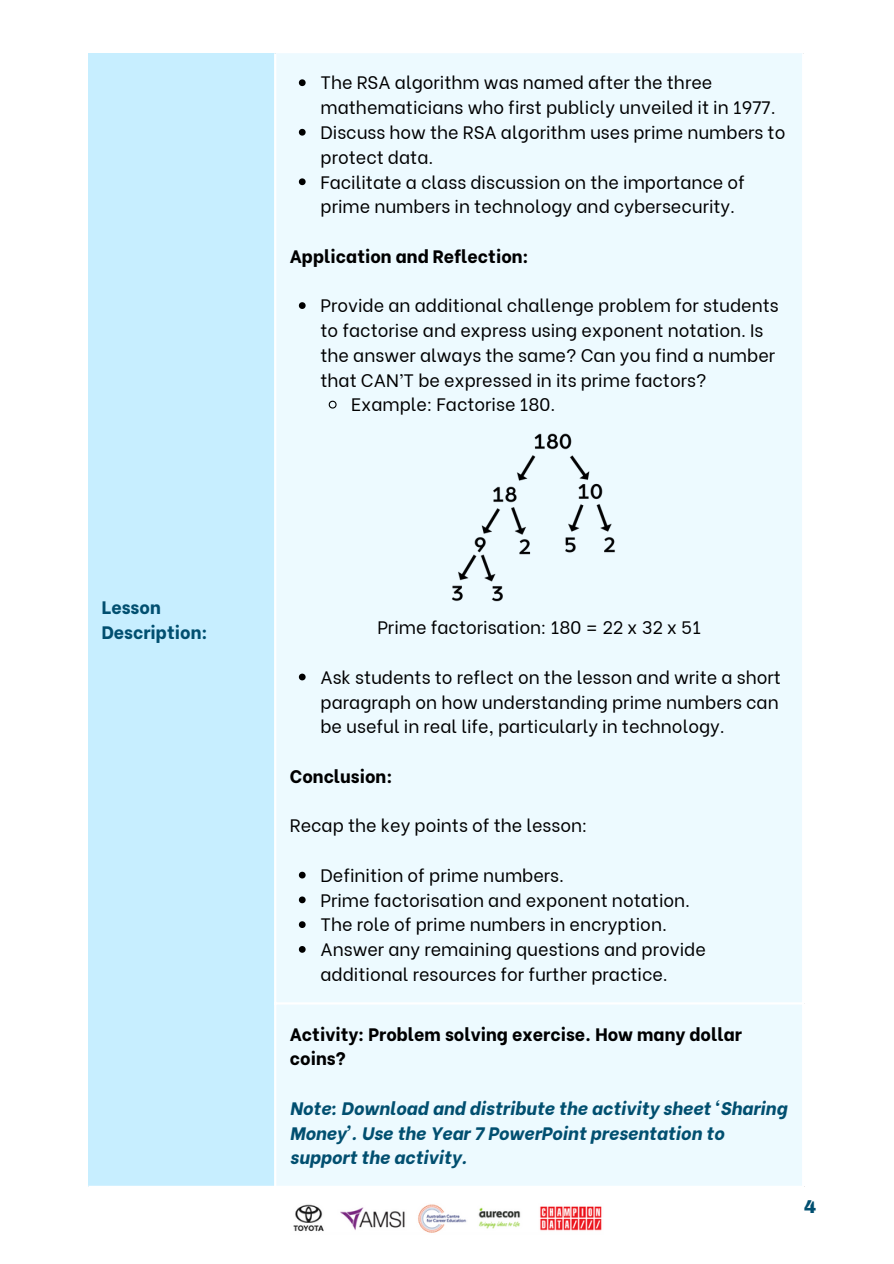
<style>
.page{position:relative;width:894px;height:1264px;background:#fff}
.page>*{position:absolute;margin:0;border:0;box-sizing:border-box;transform-origin:0 0}
.t1{font:18px/24.8px "Be Vietnam";color:#000}
.t2{font:italic 800 18px/24.8px "Be Vietnam";color:#014f70}
.t3{font:800 18px/24.8px "Be Vietnam";color:#000}
.t4{font:800 18px/24.8px "Be Vietnam";color:#014f70}
.t5{font:900 18px "Archivo";color:#014f70}
</style>
<div class="page">
<div style="left:88px;top:53px;width:187px;height:1134px;background:#c7eeff"></div>
<div style="left:276px;top:53px;width:525px;height:1132px;background:#edfaff"></div>
<svg style="left:299px;top:79px;width:6px;height:7px"></svg>
<svg style="left:299px;top:129px;width:6px;height:7px"></svg>
<svg style="left:299px;top:178px;width:6px;height:7px"></svg>
<svg style="left:299px;top:302px;width:6px;height:7px"></svg>
<svg style="left:328px;top:400px;width:9px;height:9px"></svg>
<svg style="left:299px;top:673px;width:6px;height:7px"></svg>
<svg style="left:299px;top:871px;width:6px;height:7px"></svg>
<svg style="left:299px;top:896px;width:6px;height:7px"></svg>
<svg style="left:299px;top:921px;width:6px;height:7px"></svg>
<svg style="left:299px;top:946px;width:6px;height:6px"></svg>
<hr style="left:274px;top:53px;width:2px;height:1132px;background:#fff">
<hr style="left:274px;top:1002px;width:530px;height:2px;background:#fff">
<hr style="left:88px;top:1185px;width:716px;height:2px;background:#fff">
<img style="left:446px;top:426px;width:178px;height:178px">
<img style="left:293px;top:1204px;width:309px;height:29px">
<p class="t4" style="left:102px;top:593px;width:107px">Lesson<br>Description:</p>
<p class="t1" style="left:320px;top:69px;width:456px">The RSA algorithm was named after the three mathematicians who first publicly unveiled it in 1977.</p>
<p class="t1" style="left:320px;top:118px;width:466px">Discuss how the RSA algorithm uses prime numbers to protect data.</p>
<p class="t1" style="left:320px;top:168px;width:426px">Facilitate a class discussion on the importance of prime numbers in technology and cybersecurity.</p>
<p class="t3" style="left:290px;top:242px;width:240px">Application and Reflection:</p>
<p class="t1" style="left:320px;top:291px;width:459px">Provide an additional challenge problem for students to factorise and express using exponent notation. Is the answer always the same? Can you find a number that CAN’T be expressed in its prime factors?</p>
<p class="t1" style="left:351px;top:390px;width:206px">Example: Factorise 180.</p>
<p class="t1" style="left:377px;top:613px;width:325px">Prime factorisation: 180 = 22 x 32 x 51</p>
<p class="t1" style="left:320px;top:663px;width:462px;text-align:justify">Ask students to reflect on the lesson and write a short paragraph on how understanding prime numbers can be useful in real life, particularly in technology.</p>
<p class="t3" style="left:290px;top:762px;width:104px">Conclusion:</p>
<p class="t1" style="left:290px;top:811px;width:299px">Recap the key points of the lesson:</p>
<p class="t1" style="left:320px;top:861px;width:245px">Definition of prime numbers.</p>
<p class="t1" style="left:320px;top:885px;width:371px">Prime factorisation and exponent notation.</p>
<p class="t1" style="left:320px;top:910px;width:348px">The role of prime numbers in encryption.</p>
<p class="t1" style="left:320px;top:935px;width:387px">Answer any remaining questions and provide additional resources for further practice.</p>
<p class="t3" style="left:290px;top:1019px;width:453px">Activity: Problem solving exercise. How many dollar coins?</p>
<p class="t2" style="left:290px;top:1094px;width:498px">Note: Download and distribute the activity sheet ‘Sharing<br>Money’. Use the Year 7 PowerPoint presentation to support the activity.</p>
<p class="t5" style="left:804px;top:1197px;width:14px">4</p>
</div>
